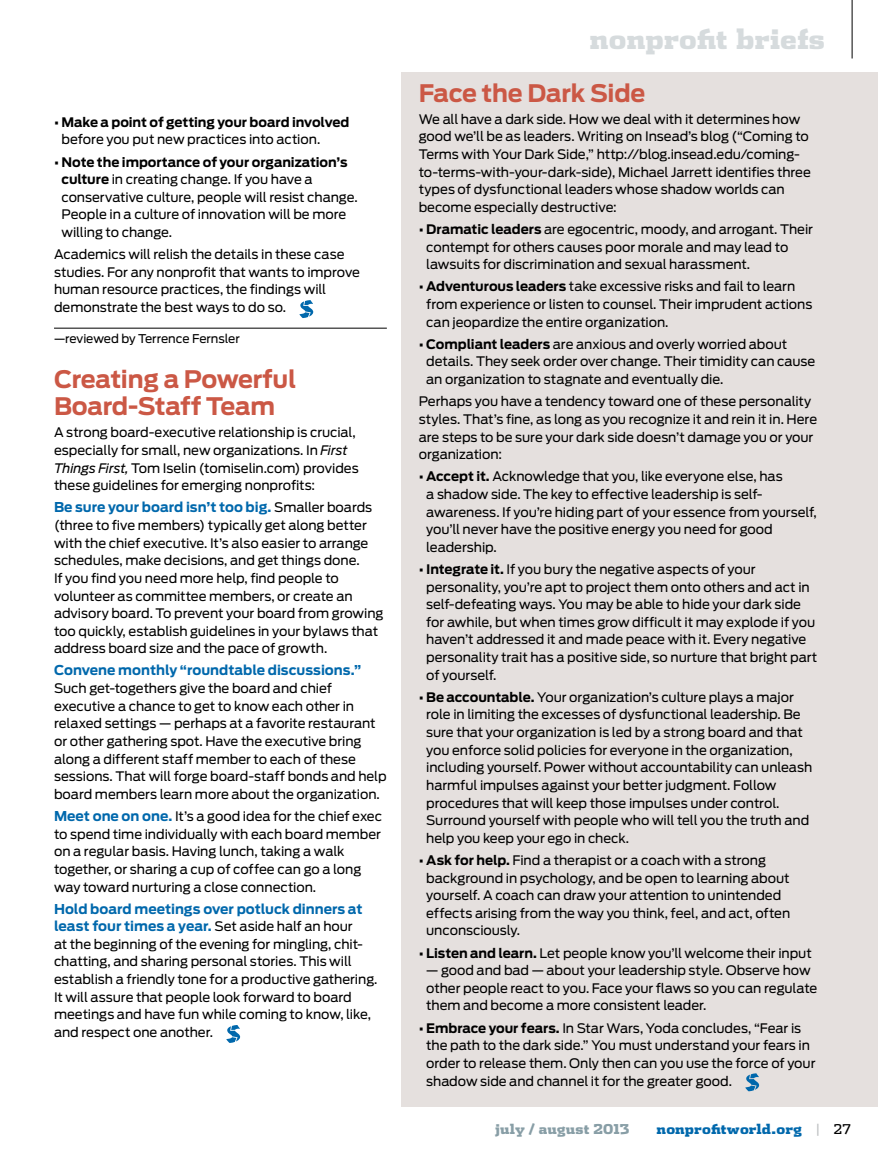
<style>
.page{position:relative;width:878px;height:1161px;background:#fff}
.page>*{position:absolute;margin:0;border:0;box-sizing:border-box;transform-origin:0 0}
.t1{font:900 27px "Dispatch";color:#d6dbdd}
.t2{font:700 24px/27px "Antenna";letter-spacing:-.01em;color:#cb5845}
.t3{font:700 13.5px/17.7px "Antenna";color:#0068ac}
.t4{font:900 13.5px "Dispatch";letter-spacing:.01em;color:#0068ac}
.t5{font:900 13.5px "Dispatch";letter-spacing:.005em;color:#889ea6}
.t6{font:13.05px/17.7px "Antenna";letter-spacing:-.005em;color:#000}
.t7{font:700 13.05px "Antenna";letter-spacing:-.005em;color:#000}
.t8{font:12px "Antenna";letter-spacing:-.005em;color:#000}
.s1{font-weight:700}
.s2{font-style:italic}
.s3{font-weight:400;font-size:13.05px;color:#000}
.s4{font-weight:700;font-size:13.5px;color:#0068ac}
.s5{font-weight:400;color:#bcbec0}
.s6{font-weight:400;color:#000}
</style>
<div class="page">
<div style="left:402px;top:72px;width:476px;height:1035px;background:#e5e0de"></div>
<hr style="left:851px;top:0;width:1px;height:58px;background:#000">
<hr style="left:54px;top:328px;width:333px;height:1px;background:#000">
<svg style="left:299px;top:300px;width:14px;height:18px"></svg>
<svg style="left:226px;top:1025px;width:14px;height:18px"></svg>
<svg style="left:745px;top:1073px;width:14px;height:18px"></svg>
<p class="t7" style="left:54px;top:114px;width:297px">• Make a point of getting your board involved</p>
<p class="t6" style="left:61px;top:131px;width:260px">before you put new practices into action.</p>
<p class="t6" style="left:61px;top:153px;width:298px;text-indent:-7px"><span class="s1">• Note the importance of your organization’s culture</span> in creating change. If you have a conservative culture, people will resist change.<br>People in a culture of innovation will be more willing to change.</p>
<p class="t6" style="left:54px;top:246px;width:307px">Academics will relish the details in these case studies. For any nonprofit that wants to improve human resource practices, the findings will demonstrate the best ways to do so.</p>
<p class="t8" style="left:54px;top:332px;width:187px">—reviewed by Terrence Fernsler</p>
<h2 class="t2" style="left:54px;top:366px;width:244px">Creating a Powerful<br>Board-Staff Team</h2>
<p class="t6" style="left:54px;top:424px;width:306px">A strong board-executive relationship is crucial, especially for small, new organizations. In <span class="s2">First Things First,</span> Tom Iselin (tomiselin.com) provides these guidelines for emerging nonprofits:</p>
<p class="t3" style="left:54px;top:499px;width:320px">Be sure your board isn’t too big. <span class="s3">Smaller boards</span></p>
<p class="t6" style="left:54px;top:516px;width:331px">(three to five members) typically get along better with the chief executive. It’s also easier to arrange schedules, make decisions, and get things done.<br>If you find you need more help, find people to volunteer as committee members, or create an advisory board. To prevent your board from growing too quickly, establish guidelines in your bylaws that address board size and the pace of growth.</p>
<p class="t3" style="left:54px;top:662px;width:309px">Convene monthly “roundtable discussions.”</p>
<p class="t6" style="left:54px;top:680px;width:334px">Such get-togethers give the board and chief executive a chance to get to know each other in relaxed settings — perhaps at a favorite restaurant or other gathering spot. Have the executive bring along a different staff member to each of these sessions. That will forge board-staff bonds and help board members learn more about the organization.</p>
<p class="t6" style="left:54px;top:807px;width:329px"><span class="s4">Meet one on one.</span> It’s a good idea for the chief exec to spend time individually with each board member on a regular basis. Having lunch, taking a walk together, or sharing a cup of coffee can go a long way toward nurturing a close connection.</p>
<p class="t3" style="left:54px;top:900px;width:310px">Hold board meetings over potluck dinners at least four times a year. <span class="s3">Set aside half an hour</span></p>
<p class="t6" style="left:54px;top:935px;width:325px">at the beginning of the evening for mingling, chit&shy;chatting, and sharing personal stories. This will establish a friendly tone for a productive gathering.<br>It will assure that people look forward to board meetings and have fun while coming to know, like, and respect one another.</p>
<h1 class="t1" style="left:589px;top:20px;width:237px">nonprofit briefs</h1>
<h2 class="t2" style="left:418px;top:80px;width:228px">Face the Dark Side</h2>
<p class="t6" style="left:418px;top:110px;width:393px">We all have a dark side. How we deal with it determines how good we’ll be as leaders. Writing on Insead’s blog (“Coming to Terms with Your Dark Side,” http://blog.insead.edu/coming&shy;to-terms-with-your-dark-side), Michael Jarrett identifies three types of dysfunctional leaders whose shadow worlds can become especially destructive:</p>
<p class="t6" style="left:426px;top:221px;width:388px;text-indent:-7px"><span class="s1">• Dramatic leaders</span> are egocentric, moody, and arrogant. Their contempt for others causes poor morale and may lead to lawsuits for discrimination and sexual harassment.</p>
<p class="t6" style="left:426px;top:278px;width:388px;text-indent:-7px"><span class="s1">• Adventurous leaders</span> take excessive risks and fail to learn from experience or listen to counsel. Their imprudent actions can jeopardize the entire organization.</p>
<p class="t6" style="left:426px;top:335px;width:391px;text-indent:-7px"><span class="s1">• Compliant leaders</span> are anxious and overly worried about details. They seek order over change. Their timidity can cause an organization to stagnate and eventually die.</p>
<p class="t6" style="left:418px;top:393px;width:400px">Perhaps you have a tendency toward one of these personality styles. That’s fine, as long as you recognize it and rein it in. Here are steps to be sure your dark side doesn’t damage you or your organization:</p>
<p class="t6" style="left:426px;top:468px;width:392px;text-indent:-7px"><span class="s1">• Accept it.</span> Acknowledge that you, like everyone else, has<br>a shadow side. The key to effective leadership is self&shy;awareness. If you’re hiding part of your essence from yourself, you’ll never have the positive energy you need for good leadership.</p>
<p class="t6" style="left:426px;top:560px;width:392px;text-indent:-7px"><span class="s1">• I ntegrate it.</span> If you bury the negative aspects of your personality, you’re apt to project them onto others and act in self-defeating ways. You may be able to hide your dark side for awhile, but when times grow difficult it may explode if you haven’t addressed it and made peace with it. Every negative personality trait has a positive side, so nurture that bright part of yourself.</p>
<p class="t6" style="left:426px;top:688px;width:388px;text-indent:-7px"><span class="s1">• Be accountable.</span> Your organization’s culture plays a major role in limiting the excesses of dysfunctional leadership. Be sure that your organization is led by a strong board and that you enforce solid policies for everyone in the organization, including yourself. Power without accountability can unleash harmful impulses against your better judgment. Follow procedures that will keep those impulses under control.<br>Surround yourself with people who will tell you the truth and help you keep your ego in check.</p>
<p class="t6" style="left:426px;top:851px;width:365px;text-indent:-7px"><span class="s1">• Ask for help.</span> Find a therapist or a coach with a strong background in psychology, and be open to learning about yourself. A coach can draw your attention to unintended effects arising from the way you think, feel, and act, often unconsciously.</p>
<p class="t6" style="left:418px;top:944px;width:394px"><span class="s1">• Listen and learn.</span> Let people know you’ll welcome their input</p>
<p class="t6" style="left:426px;top:962px;width:392px">— good and bad — about your leadership style. Observe how other people react to you. Face your flaws so you can regulate them and become a more consistent leader.</p>
<p class="t6" style="left:426px;top:1019px;width:391px;text-indent:-7px"><span class="s1">• Embrace your fears.</span> In Star Wars, Yoda concludes, “Fear is the path to the dark side.” You must understand your fears in order to release them. Only then can you use the force of your shadow side and channel it for the greater good.</p>
<p class="t5" style="left:495px;top:1119px;width:136px">july / august 2013</p>
<p class="t4" style="left:656px;top:1119px;width:196px">nonprofitworld.org <span class="s5">|</span> <span class="s6">27</span></p>
</div>
